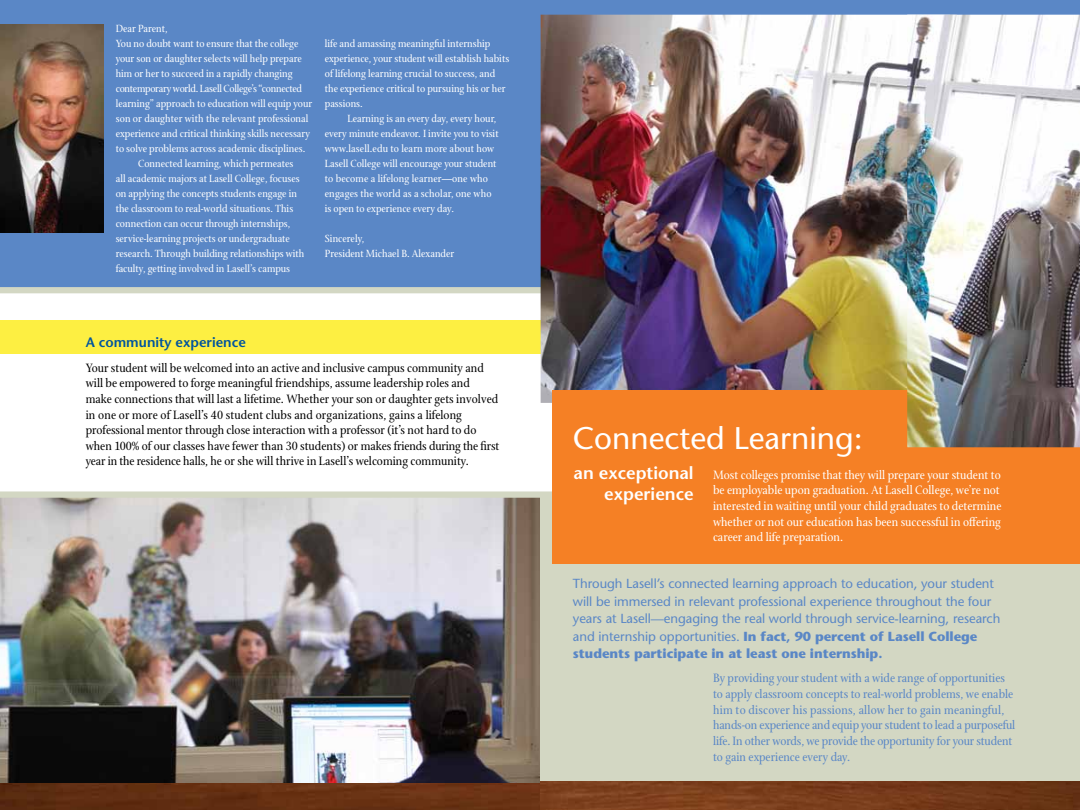
<style>
.page{position:relative;width:1080px;height:810px;background:#fff}
.page>*{position:absolute;margin:0;border:0;box-sizing:border-box;transform-origin:0 0}
.t1{font:31.25px "Stone Sans";color:#fff}
.t2{font:600 17.5px/21px "Stone Sans";color:#fff;text-align:right}
.t3{font:600 13.75px "Stone Sans";color:#00549e}
.t4{font:13.12px/15.6px "Stone Print";color:#000}
.t5{font:13.12px/17.5px "Stone Sans";letter-spacing:-.005em;color:#5a87c6}
.t6{font:13.12px/15.6px "Stone Print";color:#5a87c6}
.t7{font:13.12px/15.6px "Stone Print";color:#fff}
.t8{font:11.25px/15px "Stone Print";color:#fff}
.t9{font:11.25px "Stone Print";letter-spacing:-.025em;color:#fff}
.s1{font-weight:700}
</style>
<div class="page">
<img style="left:0;top:783px;width:541px;height:27px">
<img style="left:0;top:531px;width:541px;height:252px">
<div style="left:0;top:321px;width:929px;height:33px;background:#fdef42"></div>
<svg style="left:0;top:466px;width:553px;height:65px"></svg>
<div style="left:0;top:0;width:1080px;height:292px;background:#5a87c6"></div>
<img style="left:0;top:25px;width:104px;height:208px">
<svg style="left:0;top:259px;width:541px;height:64px"></svg>
<img style="left:541px;top:781px;width:539px;height:29px">
<div style="left:541px;top:492px;width:539px;height:289px;background:#d3d7c3"></div>
<img style="left:541px;top:15px;width:366px;height:388px">
<div style="left:553px;top:390px;width:527px;height:173px;background:#f58025"></div>
<img style="left:907px;top:15px;width:173px;height:432px">
<p class="t8" style="left:116px;top:21px;width:53px">Dear Parent,</p>
<p class="t8" style="left:116px;top:36px;width:184px">You no doubt want to ensure that the college</p>
<p class="t8" style="left:116px;top:51px;width:188px">your son or daughter selects will help prepare</p>
<p class="t8" style="left:116px;top:66px;width:178px">him or her to succeed in a rapidly changing</p>
<p class="t9" style="left:116px;top:82px;width:188px">contemporary world. Lasell College’s “connected</p>
<p class="t8" style="left:116px;top:96px;width:198px">learning” approach to education will equip your</p>
<p class="t8" style="left:116px;top:111px;width:194px">son or daughter with the relevant professional</p>
<p class="t8" style="left:116px;top:126px;width:196px">experience and critical thinking skills necessary</p>
<p class="t8" style="left:116px;top:141px;width:191px">to solve problems across academic disciplines.</p>
<p class="t8" style="left:138px;top:156px;width:157px">Connected learning, which permeates</p>
<p class="t8" style="left:116px;top:171px;width:185px">all academic majors at Lasell College, focuses</p>
<p class="t8" style="left:116px;top:186px;width:183px">on applying the concepts students engage in</p>
<p class="t8" style="left:116px;top:201px;width:179px">the classroom to real-world situations. This</p>
<p class="t8" style="left:116px;top:216px;width:176px">connection can occur through internships,</p>
<p class="t8" style="left:116px;top:231px;width:176px">service-learning projects or undergraduate</p>
<p class="t8" style="left:116px;top:246px;width:190px">research. Through building relationships with</p>
<p class="t8" style="left:116px;top:261px;width:176px">faculty, getting involved in Lasell’s campus</p>
<p class="t8" style="left:325px;top:36px;width:186px">life and amassing meaningful internship experience, your student will establish habits of lifelong learning crucial to success, and the experience critical to pursuing his or her passions.</p>
<p class="t8" style="left:325px;top:111px;width:175px;text-indent:22px">Learning is an every day, every hour, every minute endeavor. I invite you to visit www.lasell.edu to learn more about how Lasell College will encourage your student to become a lifelong learner—one who engages the world as a scholar, one who is open to experience every day.</p>
<p class="t8" style="left:325px;top:231px;width:131px">Sincerely,<br>President Michael B. Alexander</p>
<p class="t3" style="left:86px;top:334px;width:162px">A community experience</p>
<p class="t4" style="left:86px;top:360px;width:415px">Your student will be welcomed into an active and inclusive campus community and will be empowered to forge meaningful friendships, assume leadership roles and make connections that will last a lifetime. Whether your son or daughter gets involved in one or more of Lasell’s 40 student clubs and organizations, gains a lifelong professional mentor through close interaction with a professor (it’s not hard to do when 100% of our classes have fewer than 30 students) or makes friends during the first year in the residence halls, he or she will thrive in Lasell’s welcoming community.</p>
<h1 class="t1" style="left:573px;top:419px;width:291px">Connected Learning:</h1>
<h2 class="t2" style="left:574px;top:462px;width:122px">an exceptional experience</h2>
<p class="t7" style="left:713px;top:467px;width:290px">Most colleges promise that they will prepare your student to be employable upon graduation. At Lasell College, we’re not interested in waiting until your child graduates to determine whether or not our education has been successful in offering career and life preparation.</p>
<p class="t5" style="left:573px;top:575px;width:429px">Through Lasell’s connected learning approach to education, your student will be immersed in relevant professional experience throughout the four years at Lasell—engaging the real world through service-learning, research and internship opportunities. <span class="s1">In fact, 90 percent of Lasell College students participate in at least one internship.</span></p>
<p class="t6" style="left:713px;top:671px;width:304px">By providing your student with a wide range of opportunities to apply classroom concepts to real-world problems, we enable him to discover his passions, allow her to gain meaningful, hands-on experience and equip your student to lead a purposeful life. In other words, we provide the opportunity for your student to gain experience every day.</p>
</div>
